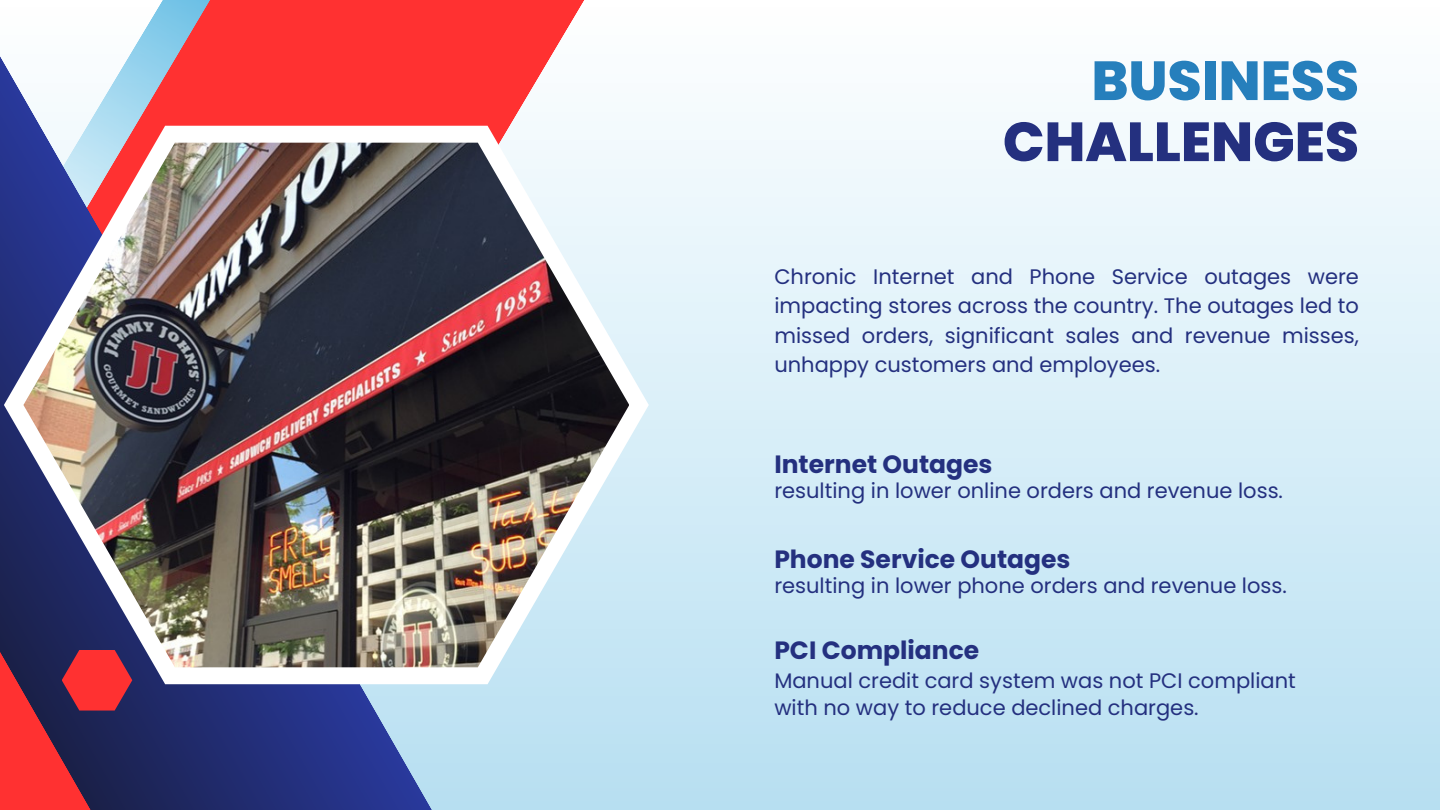
<style>
.page{position:relative;width:1440px;height:810px;background:#fff}
.page>*{position:absolute;margin:0;border:0;box-sizing:border-box;transform-origin:0 0}
.t1{font:800 55px "Poppins";color:#24307f}
.t2{font:800 55px "Poppins";color:#267fbc}
.t3{font:700 25px "Poppins";color:#24307f}
.t4{font:21px/29.2px "Poppins";color:#24307f;text-align:justify}
</style>
<div class="page">
<div style="left:0;top:0;width:1440px;height:810px;background:linear-gradient(to bottom,#fff,#b7dff2)"></div>
<svg style="left:0;top:0;width:605px;height:810px"></svg>
<svg style="left:0;top:40px;width:496px;height:770px;background:#955b7c"></svg>
<svg style="left:4px;top:126px;width:645px;height:558px"></svg>
<img style="left:23px;top:143px;width:606px;height:524px">
<svg style="left:62px;top:650px;width:70px;height:61px;background:#c62e3b"></svg>
<p class="t2" style="left:1091px;top:42px;width:269px">BUSINESS</p>
<h1 class="t1" style="left:1003px;top:103px;width:358px">CHALLENGES</h1>
<h1 class="t4" style="left:774px;top:262px;width:586px">Chronic Internet and Phone Service outages were impacting stores across the country. The outages led to missed orders, significant sales and revenue misses, unhappy customers and employees.</h1>
<p class="t3" style="left:774px;top:446px;width:220px">Internet Outages</p>
<h2 class="t4" style="left:774px;top:476px;width:510px">resulting in lower online orders and revenue loss.</h2>
<p class="t3" style="left:774px;top:541px;width:298px">Phone Service Outages</p>
<h2 class="t4" style="left:774px;top:571px;width:514px">resulting in lower phone orders and revenue loss.</h2>
<p class="t3" style="left:774px;top:633px;width:206px">PCI Compliance</p>
<h2 class="t4" style="left:774px;top:668px;width:523px;line-height:27px">Manual credit card system was not PCI compliant with no way to reduce declined charges.</h2>
</div>
